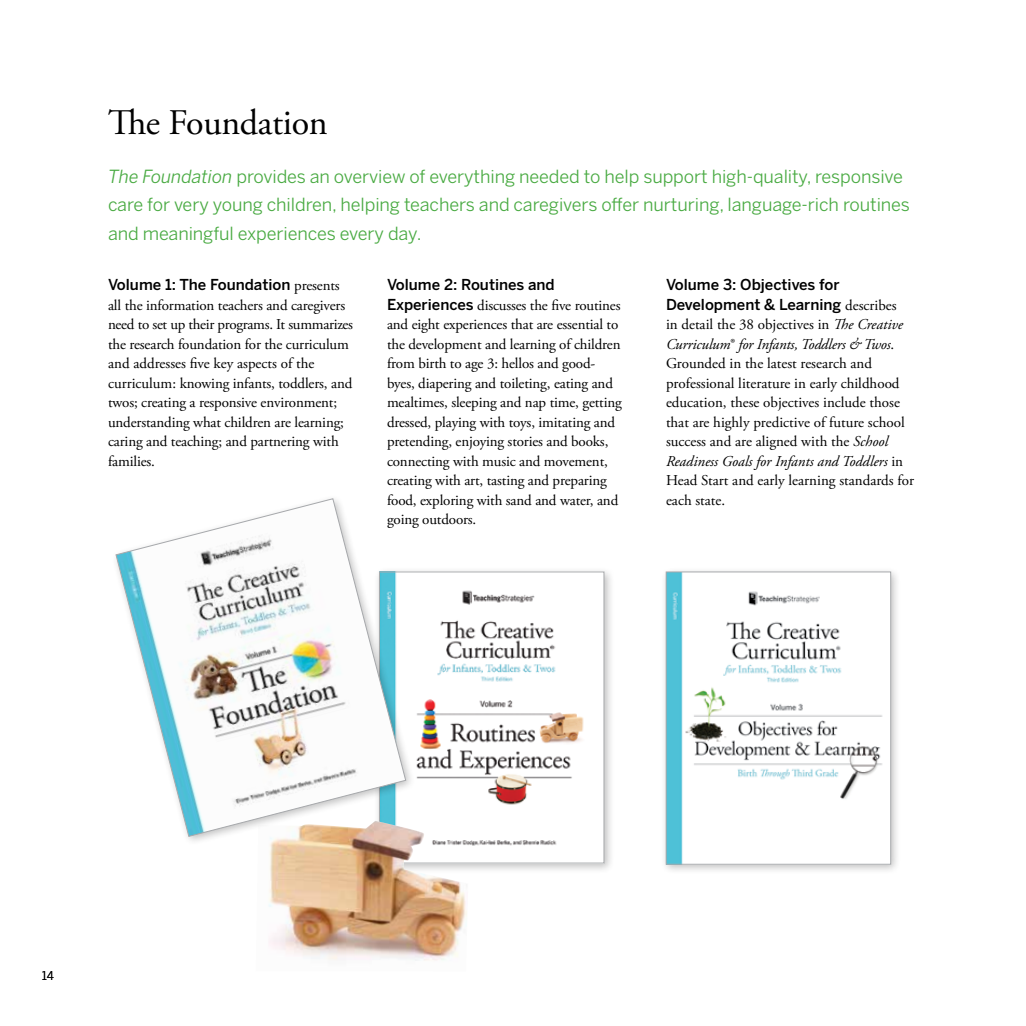
<style>
.page{position:relative;width:1026px;height:1026px;background:#fff}
.page>*{position:absolute;margin:0;border:0;box-sizing:border-box;transform-origin:0 0}
.t1{font:36px "Adobe Garamond Pro";letter-spacing:-.01em;color:#000}
.t2{font:18px/28.5px "Benton Sans";letter-spacing:-.005em;color:#49aa42}
.t3{font:15px/19.5px "Adobe Garamond Pro";letter-spacing:-.01em;color:#000}
.t4{font:500 15px/19.5px "Benton Sans";color:#000}
.t5{font:12px "Benton Gothic";color:#000}
.s1{font-style:italic}
.s2{font-family:"Adobe Garamond Pro";font-weight:400}
.s3{font-family:"Benton Sans";font-weight:500}
</style>
<div class="page">
<div style="left:660px;top:566px;width:242px;height:309px;background:#000;opacity:.25"></div>
<img style="left:668px;top:574px;width:221px;height:288px">
<div style="left:666px;top:572px;width:225px;height:292px;border:1px solid #a7a9ac"></div>
<div style="left:374px;top:566px;width:241px;height:308px;background:#000;opacity:.25"></div>
<img style="left:416px;top:574px;width:186px;height:287px">
<img style="left:269px;top:821px;width:199px;height:140px">
<div style="left:111px;top:494px;width:305px;height:352px;background:#000;opacity:.25"></div>
<svg style="left:116px;top:498px;width:290px;height:339px"></svg>
<h1 class="t1" style="left:108px;top:101px;width:221px">The Foundation</h1>
<p class="t2" style="left:108px;top:162px;width:803px"><span class="s1">The Foundation</span> provides an overview of everything needed to help support high-quality, responsive care for very young children, helping teachers and caregivers offer nurturing, language-rich routines and meaningful experiences every day.</p>
<p class="t4" style="left:666px;top:275px;width:232px">Volume 3: Objectives for<br>Development &amp; Learning <span class="s2">describes</span></p>
<p class="t3" style="left:666px;top:315px;width:250px">in detail the 38 objectives in <span class="s1">The Creative Curriculum</span>® <span class="s1">for Infants, Toddlers &amp; Twos</span>.<br>Grounded in the latest research and professional literature in early childhood education, these objectives include those that are highly predictive of future school success and are aligned with the <span class="s1">School Readiness Goals for Infants and Toddlers</span> in Head Start and early learning standards for each state.</p>
<p class="t4" style="left:387px;top:275px;width:169px">Volume 2: Routines and</p>
<p class="t3" style="left:387px;top:296px;width:236px"><span class="s3">Experiences</span> discusses the five routines and eight experiences that are essential to the development and learning of children from birth to age 3: hellos and good&shy;byes, diapering and toileting, eating and mealtimes, sleeping and nap time, getting dressed, playing with toys, imitating and pretending, enjoying stories and books, connecting with music and movement, creating with art, tasting and preparing food, exploring with sand and water, and going outdoors.</p>
<p class="t4" style="left:108px;top:275px;width:233px">Volume 1: The Foundation <span class="s2">presents</span></p>
<p class="t3" style="left:108px;top:296px;width:247px">all the information teachers and caregivers need to set up their programs. It summarizes the research foundation for the curriculum and addresses five key aspects of the curriculum: knowing infants, toddlers, and twos; creating a responsive environment; understanding what children are learning; caring and teaching; and partnering with families.</p>
<p class="t5" style="left:42px;top:969px;width:14px">14</p>
</div>
